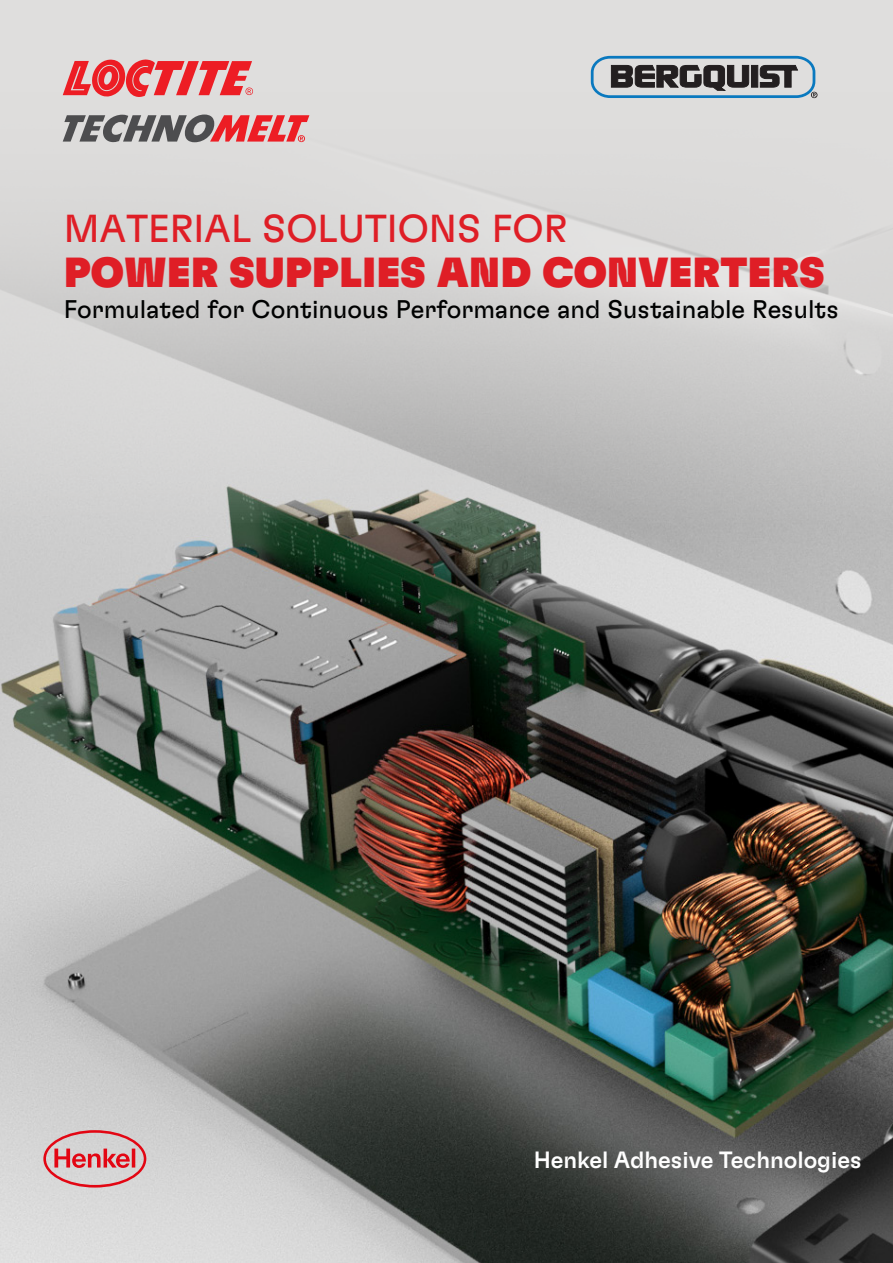
<style>
.page{position:relative;width:893px;height:1263px;background:#fff}
.page>*{position:absolute;margin:0;border:0;box-sizing:border-box;transform-origin:0 0}
.t1{font:42px "Henkel GT Flexa Bl";color:#df1e26}
.t2{font:39px "Henkel GT Flexa";color:#df1e26}
.t3{font:25.5px "Henkel GT Flexa";color:#000101}
.t4{font:500 23.55px "Henkel GT Flexa";color:#fff}
</style>
<div class="page">
<img style="left:0;top:522px;width:893px;height:741px">
<svg style="left:0;top:0;width:893px;height:522px;fill:#d9d8d7"></svg>
<svg style="left:63px;top:115px;width:246px;height:27px"></svg>
<svg style="left:591px;top:56px;width:226px;height:42px"></svg>
<svg style="left:43px;top:1130px;width:103px;height:57px"></svg>
<svg style="left:63px;top:60px;width:190px;height:37px"></svg>
<h2 class="t2" style="left:64px;top:204px;width:505px">MATERIAL SOLUTIONS FOR</h2>
<h1 class="t1" style="left:64px;top:246px;width:762px">POWER SUPPLIES AND CONVERTERS</h1>
<p class="t3" style="left:64px;top:293px;width:776px">Formulated for Continuous Performance and Sustainable Results</p>
<p class="t4" style="left:534px;top:1145px;width:329px">Henkel Adhesive Technologies</p>
</div>
